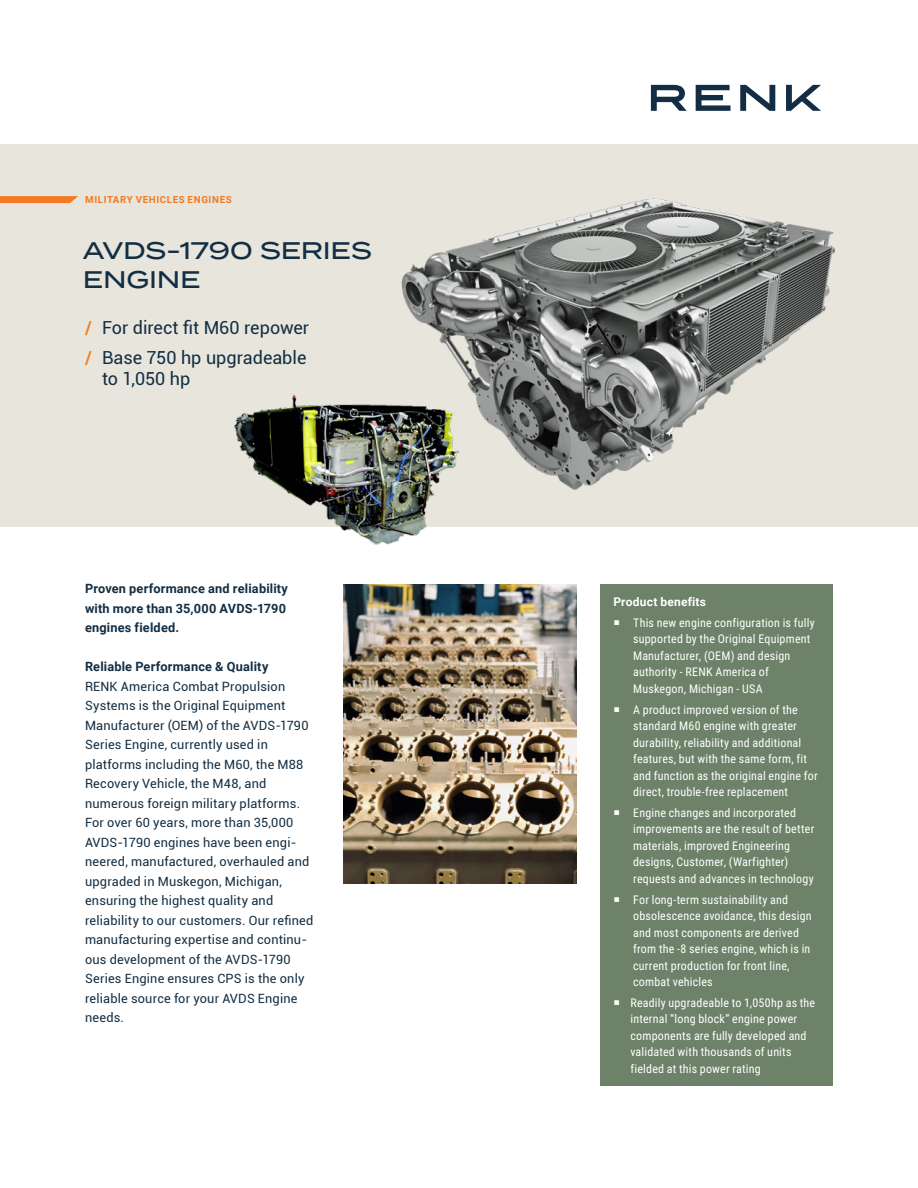
<style>
.page{position:relative;width:918px;height:1188px;background:#fff}
.page>*{position:absolute;margin:0;border:0;box-sizing:border-box;transform-origin:0 0}
.Head_1__Termina___Da{font:500 24px/28.8px "Termina";letter-spacing:-.01em;color:#132e43}
.t1{font:18px/21.6px "Roboto";color:#132e43}
.Fließtext_8_5___Data{font:12.75px/19.5px "Roboto";letter-spacing:.015em;color:#132e43}
.Head_3___Roboto___Da{font:700 12.75px/19.5px "Roboto";letter-spacing:.015em;color:#132e43}
.Fließtext_8_5___Data-2{font:700 12.75px "Roboto";letter-spacing:.015em;color:#132e43}
.t2{font:12px/16.5px "Roboto Condensed";letter-spacing:.015em;color:#fff}
.Head_12_pt_im_Kasten{font:700 12px "Roboto";letter-spacing:.02em;color:#fff}
.t3{font:700 9.75px "Roboto";letter-spacing:.065em;color:#f47921}
.s1{font-weight:700;color:#f47921}
</style>
<div class="page">
<svg style="left:696px;top:85px;width:35px;height:26px"></svg>
<svg style="left:740px;top:85px;width:35px;height:26px"></svg>
<svg style="left:651px;top:85px;width:36px;height:26px"></svg>
<svg style="left:786px;top:85px;width:35px;height:26px"></svg>
<div style="left:0;top:145px;width:918px;height:382px;background:#e7e5dc"></div>
<svg style="left:0;top:196px;width:78px;height:7px"></svg>
<img style="left:344px;top:584px;width:232px;height:299px">
<img style="left:401px;top:198px;width:434px;height:292px">
<img style="left:234px;top:391px;width:230px;height:154px">
<div style="left:601px;top:584px;width:232px;height:502px;background:#6d8268"></div>
<p class="t3" style="left:85px;top:193px;width:148px">MILITARY VEHICLES ENGINES</p>
<p class="Head_1__Termina___Da" style="left:83px;top:235px;width:291px">AVDS-1790 SERIES<br>ENGINE</p>
<p class="t1" style="left:85px;top:316px;width:226px"><span class="s1">/</span> For direct fit M60 repower</p>
<p class="t1" style="left:102px;top:346px;width:206px;text-indent:-17px"><span class="s1">/</span> Base 750 hp upgradeable to 1,050 hp</p>
<p class="Head_3___Roboto___Da" style="left:85px;top:578px;width:205px">Proven performance and reliability with more than 35,000 AVDS-1790 engines fielded.</p>
<p class="Fließtext_8_5___Data-2" style="left:85px;top:658px;width:185px">Reliable Performance &amp; Quality</p>
<p class="Fließtext_8_5___Data" style="left:85px;top:676px;width:230px">RENK America Combat Propulsion Systems is the Original Equipment Manufacturer (OEM) of the AVDS-1790<br>Series Engine, currently used in platforms including the M60, the M88<br>Recovery Vehicle, the M48, and numerous foreign military platforms.<br>For over 60 years, more than 35,000<br>AVDS-1790 engines have been engi&shy;neered, manufactured, overhauled and upgraded in Muskegon, Michigan, ensuring the highest quality and reliability to our customers. Our refined manufacturing expertise and continu&shy;ous development of the AVDS-1790<br>Series Engine ensures CPS is the only reliable source for your AVDS Engine needs.</p>
<p class="Head_12_pt_im_Kasten" style="left:613px;top:593px;width:94px">Product benefits</p>
<p class="t2" style="left:633px;top:614px;width:183px">This new engine configuration is fully supported by the Original Equipment<br>Manufacturer, (OEM) and design authority - RENK America of<br>Muskegon, Michigan - USA</p>
<p class="t2" style="left:633px;top:701px;width:186px">A product improved version of the standard M60 engine with greater durability, reliability and additional features, but with the same form, fit and function as the original engine for direct, trouble-free replacement</p>
<p class="t2" style="left:633px;top:804px;width:183px">Engine changes and incorporated improvements are the result of better materials, improved Engineering designs, Customer, (Warfighter) requests and advances in technology</p>
<p class="t2" style="left:633px;top:891px;width:180px">For long-term sustainability and obsolescence avoidance, this design and most components are derived from the -8 series engine, which is in current production for front line, combat vehicles</p>
<p class="t2" style="left:630px;top:994px;width:186px">Readily upgradeable to 1,050hp as the internal “long block” engine power components are fully developed and validated with thousands of units fielded at this power rating</p>
</div>
